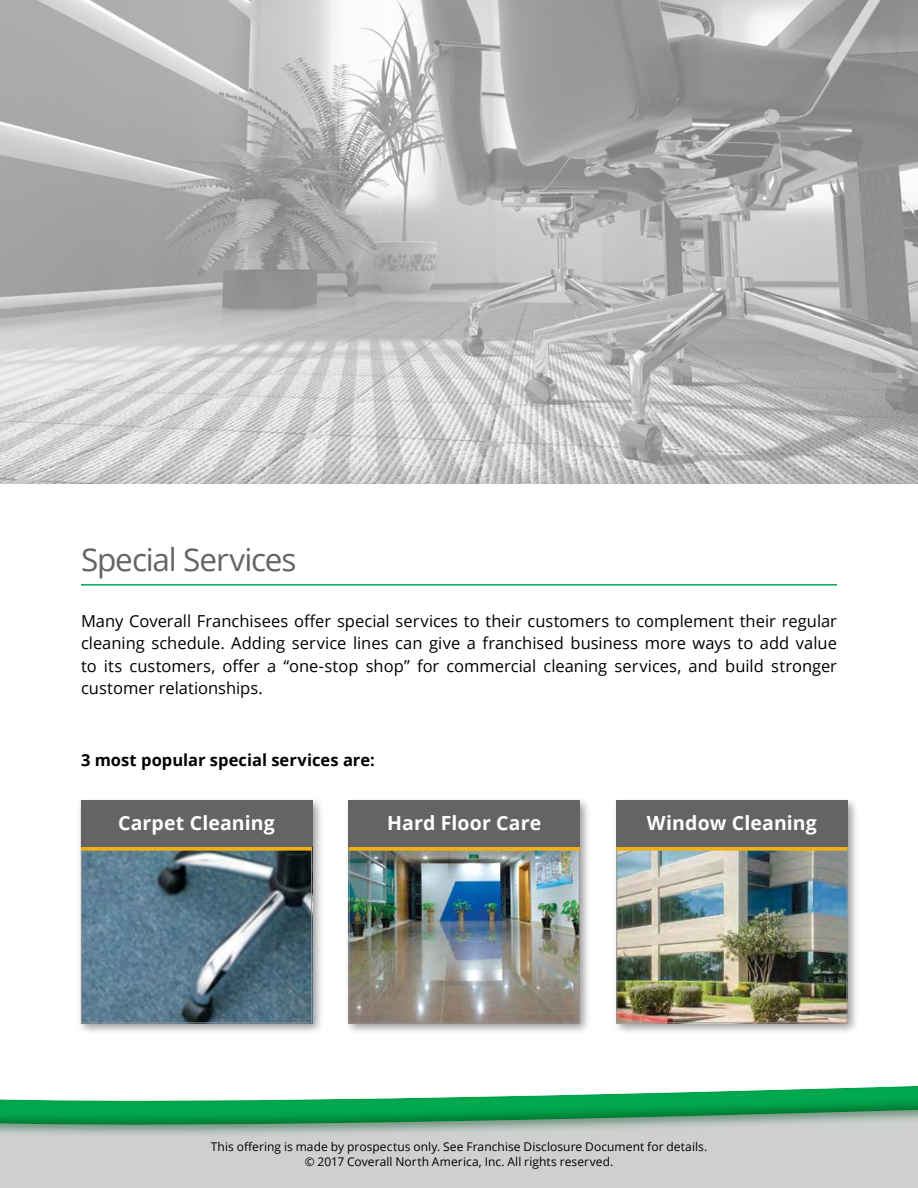
<style>
.page{position:relative;width:918px;height:1188px;background:#fff}
.page>*{position:absolute;margin:0;border:0;box-sizing:border-box;transform-origin:0 0}
.t1{font:31.5px "Open Sans";letter-spacing:-.035em;color:#636466}
.t2{font:700 19.5px "Open Sans";letter-spacing:.005em;color:#fff}
.t3{font:16.5px/22.5px "Open Sans";color:#000;text-align:justify}
.t4{font:700 16.5px "Open Sans";color:#000}
.t5{font:12px/15px "Open Sans";letter-spacing:.005em;color:#000;text-align:center}
</style>
<div class="page">
<hr style="left:81px;top:584px;width:756px;height:2px;background:#00a94f">
<img style="left:0;top:0;width:918px;height:484px">
<div style="left:77px;top:796px;width:247px;height:239px;background:#000;opacity:.4"></div>
<img style="left:83px;top:851px;width:227px;height:170px">
<div style="left:81px;top:801px;width:231px;height:222px;border:1px solid #939598"></div>
<div style="left:81px;top:846px;width:231px;height:5px;background:#eeb111"></div>
<div style="left:81px;top:801px;width:231px;height:46px;background:#636466"></div>
<div style="left:344px;top:796px;width:248px;height:239px;background:#000;opacity:.4"></div>
<img style="left:351px;top:851px;width:227px;height:170px">
<div style="left:349px;top:801px;width:231px;height:222px;border:1px solid #939598"></div>
<div style="left:349px;top:846px;width:231px;height:5px;background:#eeb111"></div>
<div style="left:349px;top:801px;width:231px;height:46px;background:#636466"></div>
<div style="left:612px;top:796px;width:247px;height:239px;background:#000;opacity:.4"></div>
<img style="left:618px;top:851px;width:227px;height:170px">
<div style="left:616px;top:801px;width:231px;height:222px;border:1px solid #939598"></div>
<div style="left:616px;top:846px;width:231px;height:5px;background:#eeb111"></div>
<div style="left:616px;top:801px;width:231px;height:46px;background:#636466"></div>
<div style="left:0;top:1138px;width:918px;height:50px;background:#cdcfd0"></div>
<div style="left:0;top:1051px;width:918px;height:87px;background:#005320;opacity:.45"></div>
<div style="left:0;top:1053px;width:918px;height:74px;background:#005320;opacity:.5"></div>
<h1 class="t1" style="left:81px;top:538px;width:217px">Special Services</h1>
<p class="t3" style="left:81px;top:609px;width:758px">Many Coverall Franchisees offer special services to their customers to complement their regular cleaning schedule. Adding service lines can give a franchised business more ways to add value to its customers, offer a “one-stop shop” for commercial cleaning services, and build stronger customer relationships.</p>
<p class="t4" style="left:81px;top:749px;width:295px">3 most popular special services are:</p>
<p class="t2" style="left:118px;top:809px;width:158px">Carpet Cleaning</p>
<p class="t2" style="left:387px;top:809px;width:156px">Hard Floor Care</p>
<p class="t2" style="left:647px;top:809px;width:171px">Window Cleaning</p>
<p class="t5" style="left:211px;top:1139px;width:498px">This offering is made by prospectus only. See Franchise Disclosure Document for details. © 2017 Coverall North America, Inc. All rights reserved.</p>
</div>
